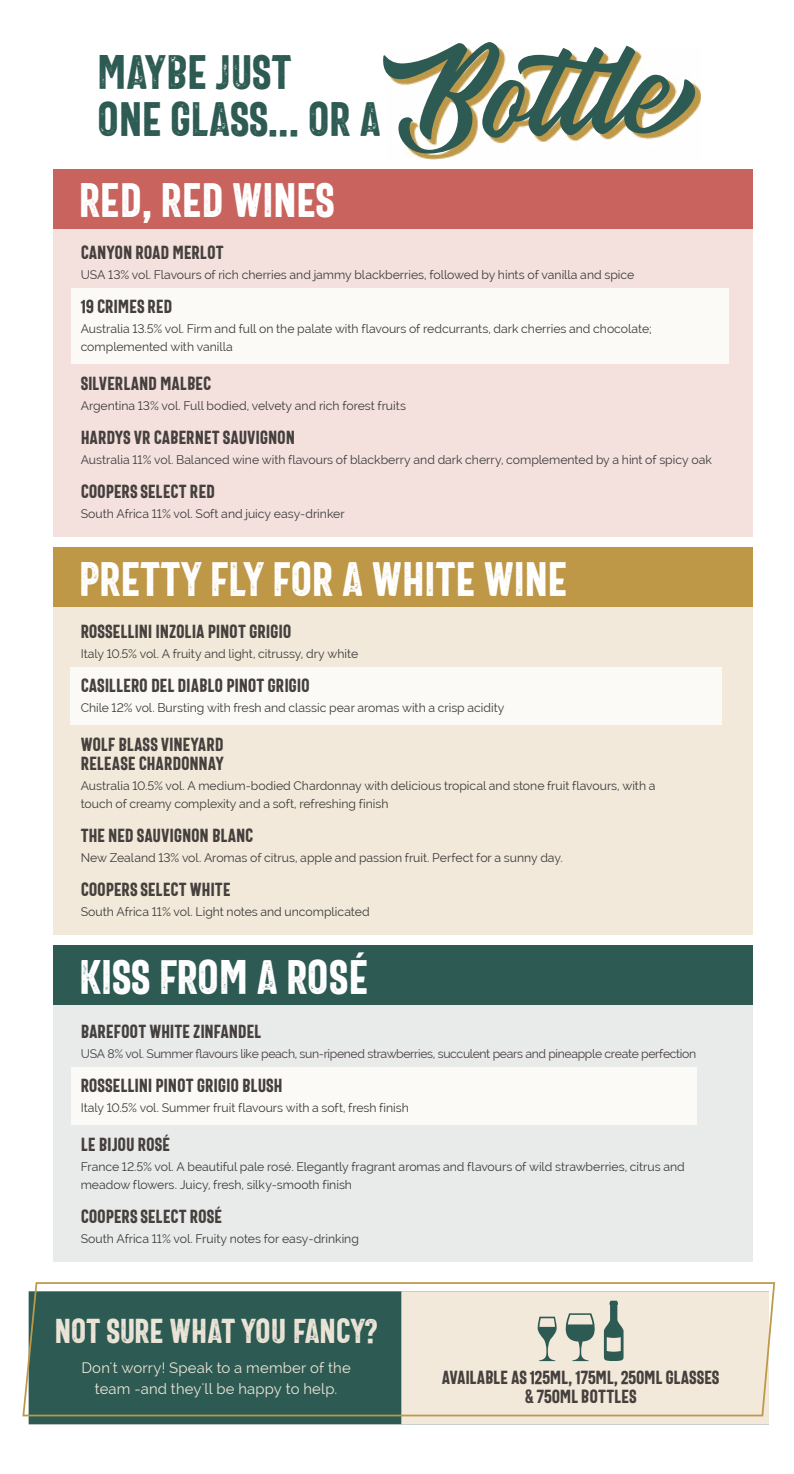
<style>
.page{position:relative;width:794px;height:1474px;background:#fff}
.page>*{position:absolute;margin:0;border:0;box-sizing:border-box;transform-origin:0 0}
.t1{font:133px "Heather Oliver";color:#2d5b53}
.t2{font:49px "The Bartender Cond Sans Press";letter-spacing:-.01em;color:#fff}
.t3{font:49px/47.2px "The Bartender Cond Sans Press";letter-spacing:-.01em;color:#2d5b53}
.t4{font:35px "The Bartender Cond Sans Press";letter-spacing:-.01em;color:#ece4d6}
.t5{font:19.25px/19.2px "The Bartender Cond Sans";letter-spacing:-.005em;color:#45403d}
.t6{font:14.88px/21px "Raleway";letter-spacing:.015em;color:#ece4d6;text-align:center}
.t7{font:12.25px/17.5px "Raleway";color:#3c3c3b}
.t8{font:12.25px "Raleway";letter-spacing:-.03em;color:#45403d}
</style>
<div class="page">
<div style="left:29px;top:1417px;width:372px;height:7px;background:#2d5b53"></div>
<div style="left:401px;top:1417px;width:368px;height:7px;background:#f2e9da"></div>
<svg style="left:22px;top:1282px;width:754px;height:135px"></svg>
<div style="left:53px;top:993px;width:700px;height:268px;background:#e9eaea"></div>
<div style="left:53px;top:945px;width:700px;height:60px;background:#2d5b53"></div>
<div style="left:53px;top:226px;width:700px;height:310px;background:#f4e1dd"></div>
<div style="left:53px;top:169px;width:700px;height:59px;background:#c8635e"></div>
<div style="left:53px;top:604px;width:700px;height:330px;background:#f2e9da"></div>
<div style="left:53px;top:547px;width:700px;height:60px;background:#be9847"></div>
<svg style="left:387px;top:47px;width:314px;height:113px"></svg>
<div style="left:71px;top:289px;width:657px;height:39px;background:#fcfaf7"></div>
<div style="left:71px;top:312px;width:657px;height:51px;background:#fcfaf7"></div>
<div style="left:71px;top:1067px;width:625px;height:39px;background:#fcfaf7"></div>
<div style="left:71px;top:1090px;width:625px;height:34px;background:#fcfaf7"></div>
<div style="left:71px;top:667px;width:651px;height:39px;background:#fcfaf7"></div>
<div style="left:71px;top:690px;width:651px;height:34px;background:#fcfaf7"></div>
<svg style="left:537px;top:1300px;width:86px;height:61px"></svg>
<h1 class="t1" style="left:381px;top:12px;width:312px;rotate:-2deg">Bott le</h1>
<h2 class="t3" style="left:97px;top:49px;width:285px">MAYBE JUST<br>ONE GLASS... OR A</h2>
<h2 class="t2" style="left:79px;top:173px;width:257px">RED, RED WINES</h2>
<h3 class="t5" style="left:81px;top:243px;width:145px">CANYON ROAD MERLOT</h3>
<p class="t7" style="left:81px;top:266px;width:555px">USA 13% vol. Flavours of rich cherries and jammy blackberries, followed by hints of vanilla and spice</p>
<h3 class="t5" style="left:81px;top:297px;width:93px">19 CRIMES RED</h3>
<p class="t7" style="left:81px;top:320px;width:572px">Australia 13.5% vol. Firm and full on the palate with flavours of redcurrants, dark cherries and chocolate; complemented with vanilla</p>
<h3 class="t5" style="left:81px;top:374px;width:132px">SILVERLAND MALBEC</h3>
<p class="t7" style="left:81px;top:396px;width:327px">Argentina 13% vol. Full bodied, velvety and rich forest fruits</p>
<h3 class="t5" style="left:81px;top:428px;width:216px">HARDYS VR CABERNET SAUVIGNON</h3>
<p class="t7" style="left:81px;top:451px;width:633px">Australia 11% vol. Balanced wine with flavours of blackberry and dark cherry, complemented by a hint of spicy oak</p>
<h3 class="t5" style="left:81px;top:482px;width:136px">COOPERS SELECT RED</h3>
<p class="t7" style="left:81px;top:505px;width:265px">South Africa 11% vol. Soft and juicy easy-drinker</p>
<h2 class="t2" style="left:79px;top:552px;width:490px">PRETTY FLY FOR A WHITE WINE</h2>
<h3 class="t5" style="left:81px;top:622px;width:212px">ROSSELLINI INZOLIA PINOT GRIGIO</h3>
<p class="t7" style="left:81px;top:644px;width:279px">Italy 10.5% vol. A fruity and light, citrussy, dry white</p>
<h3 class="t5" style="left:81px;top:676px;width:231px">CASILLERO DEL DIABLO PINOT GRIGIO</h3>
<p class="t7" style="left:81px;top:698px;width:425px">Chile 12% vol. Bursting with fresh and classic pear aromas with a crisp acidity</p>
<h3 class="t5" style="left:81px;top:735px;width:144px">WOLF BLASS VINEYARD<br>RELEASE CHARDONNAY</h3>
<p class="t7" style="left:81px;top:777px;width:576px">Australia 10.5% vol. A medium-bodied Chardonnay with delicious tropical and stone fruit flavours, with a touch of creamy complexity and a soft, refreshing finish</p>
<h3 class="t5" style="left:81px;top:826px;width:174px">THE NED SAUVIGNON BLANC</h3>
<p class="t7" style="left:81px;top:848px;width:483px">New Zealand 13% vol. Aromas of citrus, apple and passion fruit. Perfect for a sunny day.</p>
<h3 class="t5" style="left:81px;top:880px;width:152px">COOPERS SELECT WHITE</h3>
<p class="t7" style="left:81px;top:902px;width:290px">South Africa 11% vol. Light notes and uncomplicated</p>
<h2 class="t2" style="left:79px;top:949px;width:290px">KISS FROM A ROSÉ</h2>
<h3 class="t5" style="left:81px;top:1022px;width:182px">BAREFOOT WHITE ZINFANDEL</h3>
<p class="t8" style="left:81px;top:1046px;width:617px">USA 8% vol. Summer flavours like peach, sun-ripened strawberries, succulent pears and pineapple create perfection</p>
<h3 class="t5" style="left:81px;top:1076px;width:203px">ROSSELLINI PINOT GRIGIO BLUSH</h3>
<p class="t7" style="left:81px;top:1099px;width:330px">Italy 10.5% vol. Summer fruit flavours with a soft, fresh finish</p>
<h3 class="t5" style="left:81px;top:1135px;width:91px">LE BIJOU ROSÉ</h3>
<p class="t7" style="left:81px;top:1158px;width:605px">France 12.5% vol. A beautiful pale rosé. Elegantly fragrant aromas and flavours of wild strawberries, citrus and meadow flowers. Juicy, fresh, silky-smooth finish</p>
<h3 class="t5" style="left:81px;top:1207px;width:143px">COOPERS SELECT ROSÉ</h3>
<p class="t7" style="left:81px;top:1229px;width:280px">South Africa 11% vol. Fruity notes for easy-drinking</p>
<h3 class="t4" style="left:55px;top:1311px;width:324px">NOT SURE WHAT YOU FANCY?</h3>
<p class="t6" style="left:81px;top:1357px;width:271px">Don't worry! Speak to a member of the team -and they'll be happy to help.</p>
<h3 class="t5" style="left:442px;top:1368px;width:279px;text-align:center">AVAILABLE AS 125ML, 175ML, 250ML GLASSES &amp; 750ML BOTTLES</h3>
</div>
